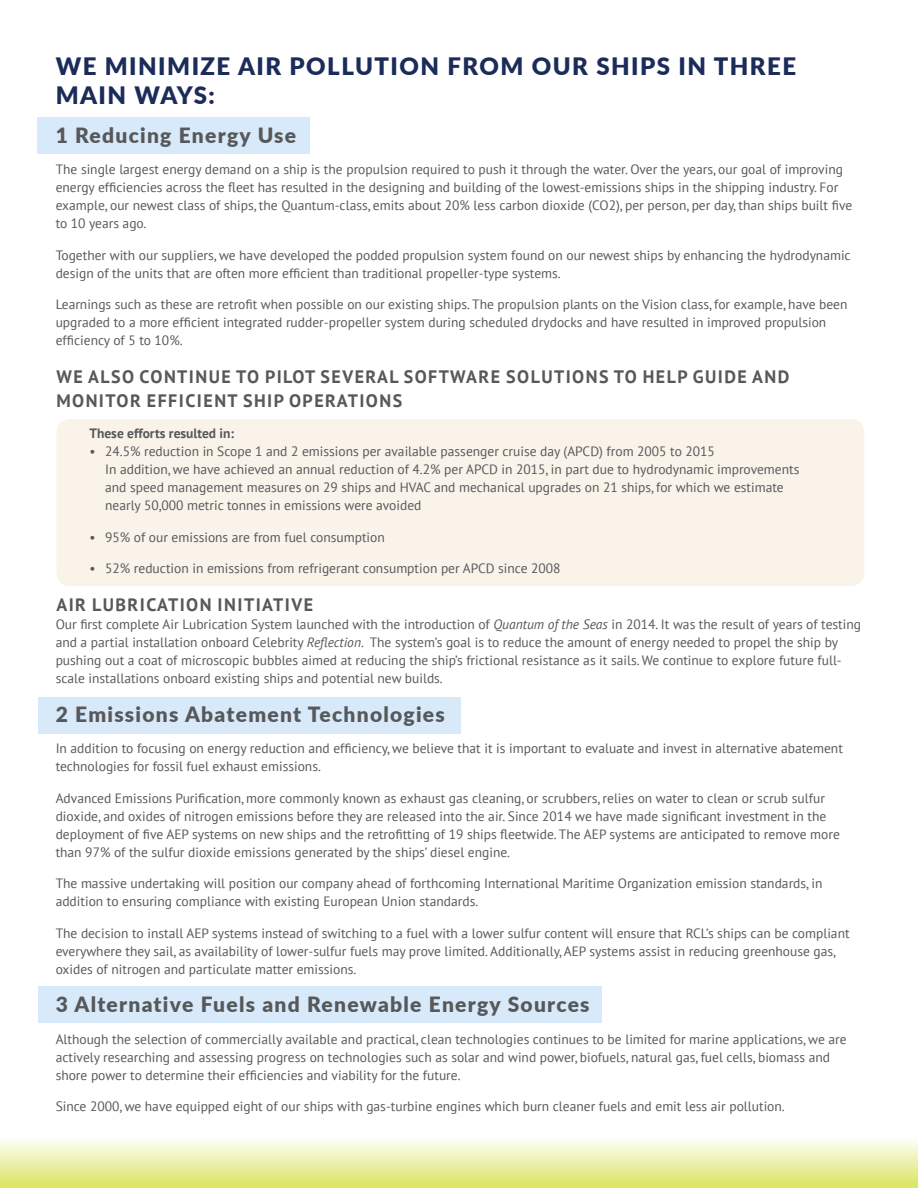
<style>
.page{position:relative;width:918px;height:1188px;background:#fff}
.page>*{position:absolute;margin:0;border:0;box-sizing:border-box;transform-origin:0 0}
.t1{font:900 24px/28.8px "Lato";letter-spacing:.06em;color:#1c2c5a}
.t2{font:900 21px "Lato";letter-spacing:.06em;color:#57585a}
.t3{font:700 18px/24px "PT Sans";letter-spacing:.08em;color:#57585a}
.Indent___Callout{font:13.5px/18px "PT Sans";color:#57585a}
.Indent___Callout-2{font:700 13.5px "PT Sans";color:#57585a}
.s1{font-style:italic}
</style>
<div class="page">
<div style="left:56px;top:419px;width:808px;height:167px;background:#f9f3ea;border-radius:14px"></div>
<div style="left:38px;top:117px;width:272px;height:37px;background:#d8eafa"></div>
<div style="left:38px;top:697px;width:422px;height:37px;background:#d8eafa"></div>
<div style="left:38px;top:986px;width:564px;height:37px;background:#d8eafa"></div>
<svg style="left:0;top:1140px;width:918px;height:48px;background:#eaf0a8"></svg>
<p class="t1" style="left:56px;top:51px;width:742px">WE MINIMIZE AIR POLLUTION FROM OUR SHIPS IN THREE<br>MAIN WAYS:</p>
<p class="t2" style="left:56px;top:120px;width:242px">1 Reducing Energy Use</p>
<p class="Indent___Callout" style="left:56px;top:160px;width:798px">The single largest energy demand on a ship is the propulsion required to push it through the water. Over the years, our goal of improving energy efficiencies across the fleet has resulted in the designing and building of the lowest-emissions ships in the shipping industry. For example, our newest class of ships, the Quantum-class, emits about 20% less carbon dioxide (CO2), per person, per day, than ships built five to 10 years ago.</p>
<p class="Indent___Callout" style="left:56px;top:246px;width:797px">Together with our suppliers, we have developed the podded propulsion system found on our newest ships by enhancing the hydrodynamic design of the units that are often more efficient than traditional propeller-type systems.</p>
<p class="Indent___Callout" style="left:56px;top:295px;width:793px">Learnings such as these are retrofit when possible on our existing ships. The propulsion plants on the Vision class, for example, have been upgraded to a more efficient integrated rudder-propeller system during scheduled drydocks and have resulted in improved propulsion efficiency of 5 to 10%.</p>
<p class="t3" style="left:56px;top:364px;width:735px">WE ALSO CONTINUE TO PILOT SEVERAL SOFTWARE SOLUTIONS TO HELP GUIDE AND<br>MONITOR EFFICIENT SHIP OPERATIONS</p>
<p class="Indent___Callout-2" style="left:89px;top:425px;width:146px">These efforts resulted in:</p>
<p class="Indent___Callout" style="left:105px;top:442px;width:696px;text-indent:-16px">• 24.5% reduction in Scope 1 and 2 emissions per available passenger cruise day (APCD) from 2005 to 2015<br>In addition, we have achieved an annual reduction of 4.2% per APCD in 2015, in part due to hydrodynamic improvements and speed management measures on 29 ships and HVAC and mechanical upgrades on 21 ships, for which we estimate nearly 50,000 metric tonnes in emissions were avoided</p>
<p class="Indent___Callout" style="left:89px;top:528px;width:297px">• 95% of our emissions are from fuel consumption</p>
<p class="Indent___Callout" style="left:89px;top:559px;width:473px">• 52% reduction in emissions from refrigerant consumption per APCD since 2008</p>
<p class="t3" style="left:56px;top:592px;width:258px">AIR LUBRICATION INITIATIVE</p>
<p class="Indent___Callout" style="left:56px;top:615px;width:807px">Our first complete Air Lubrication System launched with the introduction of <span class="s1">Quantum of the Seas</span> in 2014. It was the result of years of testing and a partial installation onboard Celebrity <span class="s1">Reflection</span>. The system’s goal is to reduce the amount of energy needed to propel the ship by pushing out a coat of microscopic bubbles aimed at reducing the ship’s frictional resistance as it sails. We continue to explore future full&shy;scale installations onboard existing ships and potential new builds.</p>
<p class="t2" style="left:56px;top:698px;width:391px">2 Emissions Abatement Technologies</p>
<p class="Indent___Callout" style="left:56px;top:739px;width:789px">In addition to focusing on energy reduction and efficiency, we believe that it is important to evaluate and invest in alternative abatement technologies for fossil fuel exhaust emissions.</p>
<p class="Indent___Callout" style="left:56px;top:789px;width:786px">Advanced Emissions Purification, more commonly known as exhaust gas cleaning, or scrubbers, relies on water to clean or scrub sulfur dioxide, and oxides of nitrogen emissions before they are released into the air. Since 2014 we have made significant investment in the deployment of five AEP systems on new ships and the retrofitting of 19 ships fleetwide. The AEP systems are anticipated to remove more than 97% of the sulfur dioxide emissions generated by the ships’ diesel engine.</p>
<p class="Indent___Callout" style="left:56px;top:874px;width:768px">The massive undertaking will position our company ahead of forthcoming International Maritime Organization emission standards, in addition to ensuring compliance with existing European Union standards.</p>
<p class="Indent___Callout" style="left:56px;top:924px;width:795px">The decision to install AEP systems instead of switching to a fuel with a lower sulfur content will ensure that RCL’s ships can be compliant everywhere they sail, as availability of lower-sulfur fuels may prove limited. Additionally, AEP systems assist in reducing greenhouse gas, oxides of nitrogen and particulate matter emissions.</p>
<p class="t2" style="left:56px;top:989px;width:535px">3 Alternative Fuels and Renewable Energy Sources</p>
<p class="Indent___Callout" style="left:56px;top:1030px;width:793px">Although the selection of commercially available and practical, clean technologies continues to be limited for marine applications, we are actively researching and assessing progress on technologies such as solar and wind power, biofuels, natural gas, fuel cells, biomass and shore power to determine their efficiencies and viability for the future.</p>
<p class="Indent___Callout" style="left:56px;top:1097px;width:731px">Since 2000, we have equipped eight of our ships with gas-turbine engines which burn cleaner fuels and emit less air pollution.</p>
</div>
